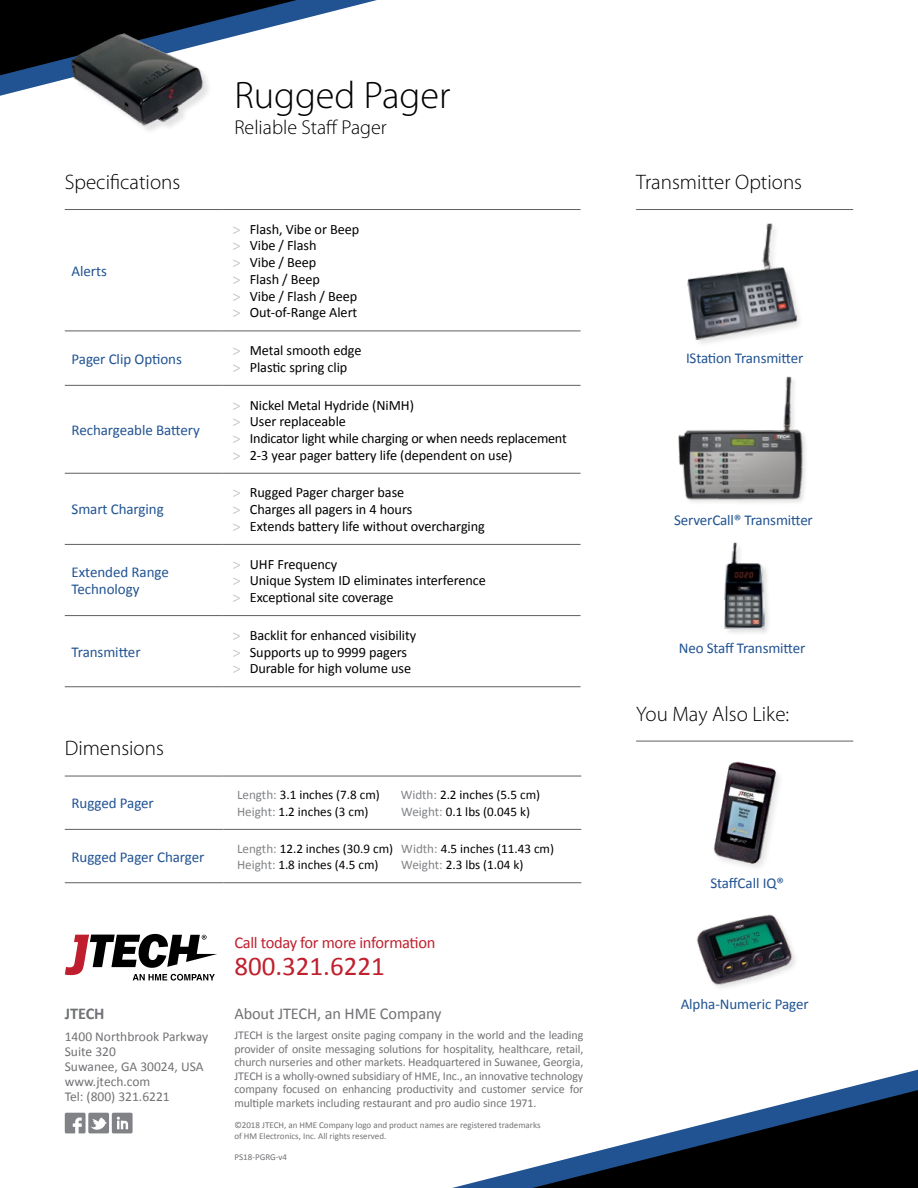
<style>
.page{position:relative;width:918px;height:1188px;background:#fff}
.page>*{position:absolute;margin:0;border:0;box-sizing:border-box;transform-origin:0 0}
.t1{font:300 38.4px "Myriad Pro";color:#000}
.t2{font:27px "Calibri";color:#bf212e}
.t3{font:300 21px "Myriad Pro";color:#000}
.t4{font:300 20.1px "Myriad Pro";color:#000}
.t5{font:16.5px "Calibri";letter-spacing:-.02em;color:#bf212e}
.t6{font:16.5px "Calibri";letter-spacing:-.005em;color:#717275}
.t7{font:700 16.5px "Calibri";letter-spacing:-.005em;color:#717275}
.t8{font:15px/16.5px "Calibri";letter-spacing:-.005em;color:#215392}
.t9{font:14.25px/16.8px "Calibri";letter-spacing:-.005em;color:#000}
.t10{font:13.5px/15px "Calibri";color:#717275}
.t11{font:13.2px/16.5px "Calibri";color:#000}
.t12{font:12px/13.5px "Calibri";letter-spacing:-.005em;color:#717275;text-align:justify}
.t13{font:9px/10.5px "Calibri";color:#717275}
.s1{font-family:"Myriad Pro";color:#bcbec0}
.s2{color:#808285}
</style>
<div class="page">
<img style="left:687px;top:223px;width:113px;height:121px">
<svg style="left:452px;top:1070px;width:466px;height:118px"></svg>
<svg style="left:532px;top:1090px;width:386px;height:98px"></svg>
<svg style="left:0;top:0;width:377px;height:96px"></svg>
<svg style="left:65px;top:934px;width:152px;height:47px"></svg>
<svg style="left:65px;top:1113px;width:68px;height:20px"></svg>
<hr style="left:65px;top:331px;width:158px;height:1px;background:#5f6062">
<hr style="left:223px;top:331px;width:358px;height:1px;background:#5f6062">
<hr style="left:65px;top:385px;width:158px;height:1px;background:#5f6062">
<hr style="left:223px;top:385px;width:358px;height:1px;background:#5f6062">
<hr style="left:65px;top:473px;width:158px;height:1px;background:#5f6062">
<hr style="left:223px;top:473px;width:358px;height:1px;background:#5f6062">
<hr style="left:65px;top:544px;width:158px;height:1px;background:#5f6062">
<hr style="left:223px;top:544px;width:358px;height:1px;background:#5f6062">
<hr style="left:65px;top:615px;width:158px;height:1px;background:#5f6062">
<hr style="left:223px;top:615px;width:358px;height:1px;background:#5f6062">
<hr style="left:65px;top:209px;width:158px;height:1px;background:#5f6062">
<hr style="left:65px;top:686px;width:158px;height:1px;background:#5f6062">
<hr style="left:223px;top:209px;width:358px;height:1px;background:#5f6062">
<hr style="left:223px;top:686px;width:358px;height:1px;background:#5f6062">
<div style="left:73px;top:35px;width:140px;height:100px;background:#000;opacity:.11"></div>
<img style="left:70px;top:32px;width:133px;height:93px">
<hr style="left:65px;top:882px;width:159px;height:1px;background:#5f6062">
<hr style="left:224px;top:882px;width:357px;height:1px;background:#5f6062">
<hr style="left:65px;top:776px;width:159px;height:1px;background:#5f6062">
<hr style="left:65px;top:829px;width:159px;height:1px;background:#5f6062">
<hr style="left:224px;top:776px;width:357px;height:1px;background:#5f6062">
<hr style="left:224px;top:829px;width:357px;height:1px;background:#5f6062">
<div style="left:697px;top:914px;width:102px;height:77px;background:#000;opacity:.11"></div>
<img style="left:696px;top:915px;width:97px;height:70px">
<hr style="left:636px;top:741px;width:217px;height:1px;background:#5f6062">
<hr style="left:636px;top:209px;width:217px;height:1px;background:#5f6062">
<div style="left:678px;top:376px;width:132px;height:131px;background:#000;opacity:.11"></div>
<img style="left:678px;top:376px;width:132px;height:125px">
<img style="left:714px;top:762px;width:64px;height:104px">
<div style="left:723px;top:542px;width:49px;height:94px;background:#000;opacity:.11"></div>
<img style="left:724px;top:543px;width:42px;height:87px">
<h3 class="t3" style="left:65px;top:169px;width:117px">Specifications</h3>
<p class="t8" style="left:72px;top:263px;width:37px">Alerts</p>
<h1 class="t1" style="left:234px;top:72px;width:218px">Rugged Pager</h1>
<h3 class="t4" style="left:234px;top:115px;width:154px">Reliable Staff Pager</h3>
<p class="t9" style="left:233px;top:221px;width:128px"><span class="s1">&gt;</span> Flash, Vibe or Beep <span class="s1">&gt;</span> Vibe / Flash<br><span class="s1">&gt;</span> Vibe / Beep<br><span class="s1">&gt;</span> Flash / Beep<br><span class="s1">&gt;</span> Vibe / Flash / Beep <span class="s1">&gt;</span> Out-of-Range Alert</p>
<p class="t8" style="left:72px;top:351px;width:112px">Pager Clip Options</p>
<p class="t9" style="left:233px;top:342px;width:130px"><span class="s1">&gt;</span> Metal smooth edge <span class="s1">&gt;</span> Plastic spring clip</p>
<p class="t8" style="left:72px;top:422px;width:130px">Rechargeable Battery</p>
<p class="t8" style="left:72px;top:501px;width:94px">Smart Charging</p>
<p class="t9" style="left:233px;top:396px;width:336px"><span class="s1">&gt;</span> Nickel Metal Hydride (NiMH)<br><span class="s1">&gt;</span> User replaceable<br><span class="s1">&gt;</span> Indicator light while charging or when needs replacement <span class="s1">&gt;</span> 2-3 year pager battery life (dependent on use)</p>
<p class="t9" style="left:233px;top:484px;width:254px"><span class="s1">&gt;</span> Rugged Pager charger base<br><span class="s1">&gt;</span> Charges all pagers in 4 hours<br><span class="s1">&gt;</span> Extends battery life without overcharging</p>
<p class="t8" style="left:72px;top:564px;width:99px">Extended Range<br>Technology</p>
<p class="t9" style="left:233px;top:556px;width:255px"><span class="s1">&gt;</span> UHF Frequency<br><span class="s1">&gt;</span> Unique System ID eliminates interference <span class="s1">&gt;</span> Exceptional site coverage</p>
<p class="t8" style="left:72px;top:644px;width:71px">Transmitter</p>
<h3 class="t3" style="left:65px;top:735px;width:101px">Dimensions</h3>
<p class="t8" style="left:72px;top:795px;width:84px">Rugged Pager</p>
<p class="t9" style="left:233px;top:627px;width:185px"><span class="s1">&gt;</span> Backlit for enhanced visibility <span class="s1">&gt;</span> Supports up to 9999 pagers <span class="s1">&gt;</span> Durable for high volume use</p>
<p class="t11" style="left:237px;top:787px;width:144px"><span class="s2">Length:</span> 3.1 inches (7.8 cm)</p>
<p class="t11" style="left:401px;top:787px;width:141px"><span class="s2">Width:</span> 2.2 inches (5.5 cm)</p>
<p class="t11" style="left:237px;top:803px;width:133px"><span class="s2">Height:</span> 1.2 inches (3 cm)</p>
<p class="t11" style="left:401px;top:803px;width:130px"><span class="s2">Weight:</span> 0.1 lbs (0.045 k)</p>
<p class="t8" style="left:72px;top:849px;width:134px">Rugged Pager Charger</p>
<p class="t11" style="left:237px;top:840px;width:319px"><span class="s2">Length:</span> 12.2 inches (30.9 cm) <span class="s2">Width:</span> 4.5 inches (11.43 cm)<br><span class="s2">Height:</span> 1.8 inches (4.5 cm)</p>
<p class="t11" style="left:401px;top:857px;width:124px"><span class="s2">Weight:</span> 2.3 lbs (1.04 k)</p>
<p class="t7" style="left:65px;top:1003px;width:41px">JTECH</p>
<p class="t10" style="left:65px;top:1029px;width:145px">1400 Northbrook Parkway<br>Suite 320<br>Suwanee, GA 30024, USA www.jtech.com<br>Tel: (800) 321.6221</p>
<p class="t5" style="left:234px;top:932px;width:203px">Call today for more information</p>
<h2 class="t2" style="left:234px;top:949px;width:152px">800.321.6221</h2>
<p class="t6" style="left:234px;top:1003px;width:209px">About JTECH, an HME Company</p>
<p class="t12" style="left:234px;top:1029px;width:350px">JTECH is the largest onsite paging company in the world and the leading provider of onsite messaging solutions for hospitality, healthcare, retail, church nurseries and other markets. Headquartered in Suwanee, Georgia, JTECH is a wholly-owned subsidiary of HME, Inc., an innovative technology company focused on enhancing productivity and customer service for multiple markets including restaurant and pro audio since 1971.</p>
<p class="t13" style="left:234px;top:1120px;width:308px">©2018 JTECH, an HME Company logo and product names are registered trademarks of HM Electronics, Inc. All rights reserved.</p>
<p class="t13" style="left:234px;top:1151px;width:54px">PS18-PGRG-v4</p>
<h3 class="t3" style="left:636px;top:169px;width:167px">Transmitter Options</h3>
<p class="t8" style="left:686px;top:349px;width:119px">IStation Transmitter</p>
<p class="t8" style="left:674px;top:512px;width:140px">ServerCall® Transmitter</p>
<p class="t8" style="left:679px;top:640px;width:128px">Neo Staff Transmitter</p>
<h3 class="t3" style="left:636px;top:701px;width:155px">You May Also Like:</h3>
<p class="t8" style="left:710px;top:875px;width:75px">StaffCall IQ®</p>
<p class="t8" style="left:681px;top:996px;width:129px">Alpha-Numeric Pager</p>
</div>
